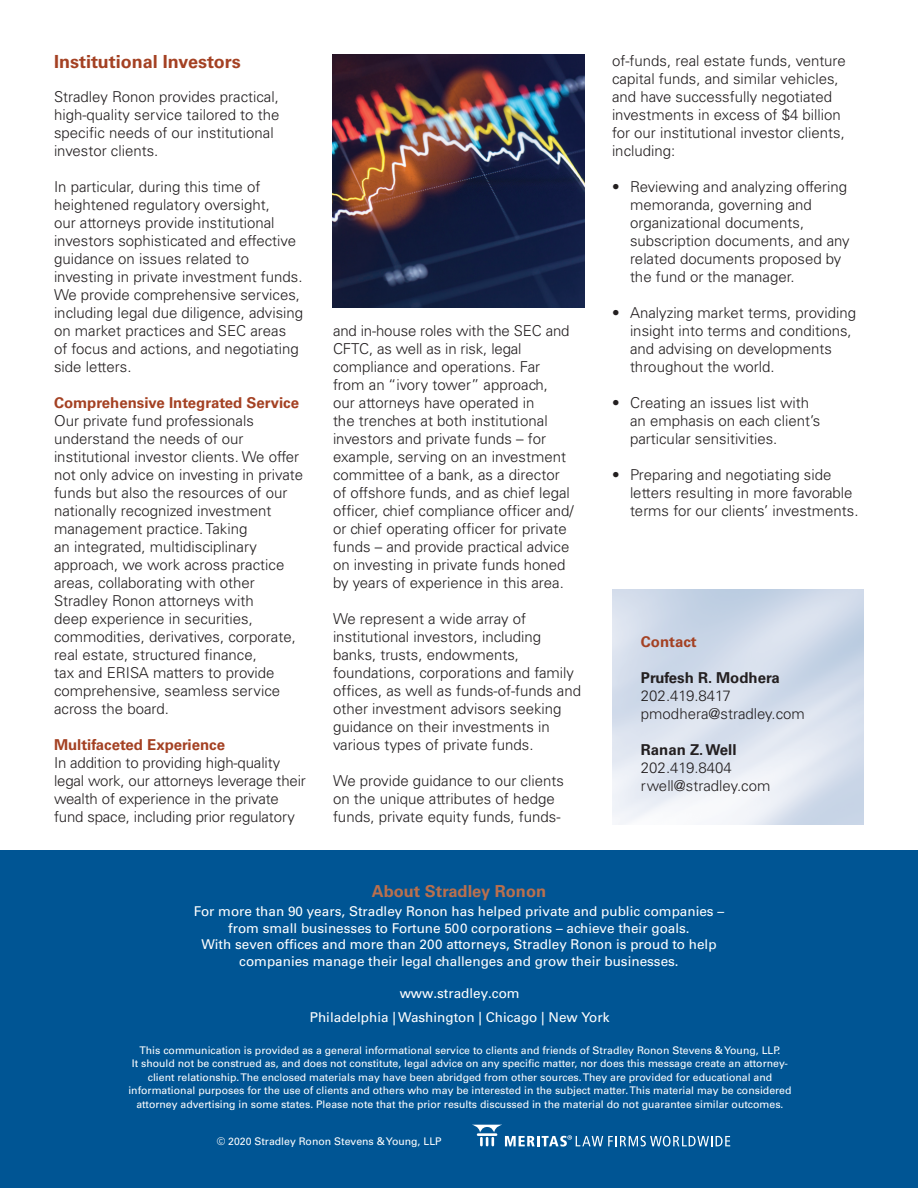
<style>
.page{position:relative;width:918px;height:1188px;background:#fff}
.page>*{position:absolute;margin:0;border:0;box-sizing:border-box;transform-origin:0 0}
.t1{font:700 18px "Univers";color:#a44123}
.t2{font:700 16.5px "Univers";color:#ba704e}
.t3{font:300 15px/18px "Univers";color:#231f20}
.t4{font:700 15px "Univers";color:#a44123}
.t5{font:700 15px "Univers";color:#231f20}
.t6{font:13.5px/16.5px "Univers";color:#fff;text-align:center}
.t7{font:10.5px/13.5px "Univers";color:#fff;text-align:center}
</style>
<div class="page">
<div style="left:0;top:850px;width:918px;height:338px;background:#005594"></div>
<svg style="left:473px;top:1125px;width:257px;height:22px"></svg>
<img style="left:333px;top:54px;width:251px;height:253px">
<p class="t1" style="left:54px;top:51px;width:188px">Institutional Investors</p>
<p class="t3" style="left:54px;top:88px;width:227px">Stradley Ronon provides practical, high-quality service tailored to the specific needs of our institutional investor clients.</p>
<p class="t3" style="left:54px;top:178px;width:251px">In particular, during this time of heightened regulatory oversight,<br>our attorneys provide institutional investors sophisticated and effective guidance on issues related to investing in private investment funds.<br>We provide comprehensive services, including legal due diligence, advising on market practices and SEC areas of focus and actions, and negotiating side letters.</p>
<p class="t4" style="left:54px;top:394px;width:247px">Comprehensive Integrated Service</p>
<p class="t3" style="left:54px;top:412px;width:251px">Our private fund professionals understand the needs of our institutional investor clients. We offer not only advice on investing in private funds but also the resources of our nationally recognized investment management practice. Taking<br>an integrated, multidisciplinary approach, we work across practice areas, collaborating with other Stradley Ronon attorneys with<br>deep experience in securities, commodities, derivatives, corporate, real estate, structured finance,<br>tax and ERISA matters to provide comprehensive, seamless service across the board.</p>
<p class="t4" style="left:54px;top:736px;width:173px">Multifaceted Experience</p>
<p class="t3" style="left:54px;top:754px;width:253px">In addition to providing high-quality legal work, our attorneys leverage their wealth of experience in the private fund space, including prior regulatory</p>
<p class="t3" style="left:333px;top:322px;width:242px">and in-house roles with the SEC and CFTC, as well as in risk, legal compliance and operations. Far from an “ivory tower” approach,<br>our attorneys have operated in<br>the trenches at both institutional investors and private funds – for example, serving on an investment committee of a bank, as a director of offshore funds, and as chief legal officer, chief compliance officer and/ or chief operating officer for private funds – and provide practical advice on investing in private funds honed by years of experience in this area.</p>
<p class="t3" style="left:333px;top:610px;width:250px">We represent a wide array of institutional investors, including banks, trusts, endowments, foundations, corporations and family offices, as well as funds-of-funds and other investment advisors seeking guidance on their investments in various types of private funds.</p>
<p class="t3" style="left:333px;top:772px;width:232px">We provide guidance to our clients on the unique attributes of hedge funds, private equity funds, funds-</p>
<p class="t3" style="left:612px;top:52px;width:235px">of-funds, real estate funds, venture capital funds, and similar vehicles, and have successfully negotiated investments in excess of $4 billion for our institutional investor clients, including:</p>
<p class="t3" style="left:630px;top:178px;width:221px;text-indent:-18px">• Reviewing and analyzing offering memoranda, governing and organizational documents, subscription documents, and any related documents proposed by the fund or the manager.</p>
<p class="t3" style="left:630px;top:304px;width:228px;text-indent:-18px">• Analyzing market terms, providing insight into terms and conditions, and advising on developments throughout the world.</p>
<p class="t3" style="left:630px;top:394px;width:192px;text-indent:-18px">• Creating an issues list with an emphasis on each client’s particular sensitivities.</p>
<p class="t3" style="left:630px;top:466px;width:230px;text-indent:-18px">• Preparing and negotiating side letters resulting in more favorable terms for our clients’ investments.</p>
<p class="t4" style="left:641px;top:633px;width:57px">Contact</p>
<p class="t5" style="left:641px;top:669px;width:140px">Prufesh R. Modhera</p>
<p class="t3" style="left:641px;top:687px;width:165px">202.419.8417 pmodhera@stradley.com</p>
<p class="t5" style="left:641px;top:741px;width:97px">Ranan Z. Well</p>
<p class="t3" style="left:641px;top:759px;width:131px">202.419.8404 rwell@stradley.com</p>
<p class="t2" style="left:372px;top:881px;width:176px">About Stradley Ronon</p>
<p class="t6" style="left:194px;top:903px;width:532px">For more than 90 years, Stradley Ronon has helped private and public companies – from small businesses to Fortune 500 corporations – achieve their goals.<br>With seven offices and more than 200 attorneys, Stradley Ronon is proud to help companies manage their legal challenges and grow their businesses.</p>
<p class="t6" style="left:310px;top:981px;width:301px;line-height:24px">www.stradley.com<br>Philadelphia | Washington | Chicago | New York</p>
<p class="t7" style="left:128px;top:1043px;width:665px">This communication is provided as a general informational service to clients and friends of Stradley Ronon Stevens &amp; Young, LLP.<br>It should not be construed as, and does not constitute, legal advice on any specific matter, nor does this message create an attorney&shy;client relationship. The enclosed materials may have been abridged from other sources. They are provided for educational and informational purposes for the use of clients and others who may be interested in the subject matter. This material may be considered attorney advertising in some states. Please note that the prior results discussed in the material do not guarantee similar outcomes.</p>
<p class="t7" style="left:217px;top:1135px;width:226px">© 2020 Stradley Ronon Stevens &amp; Young, LLP</p>
</div>
